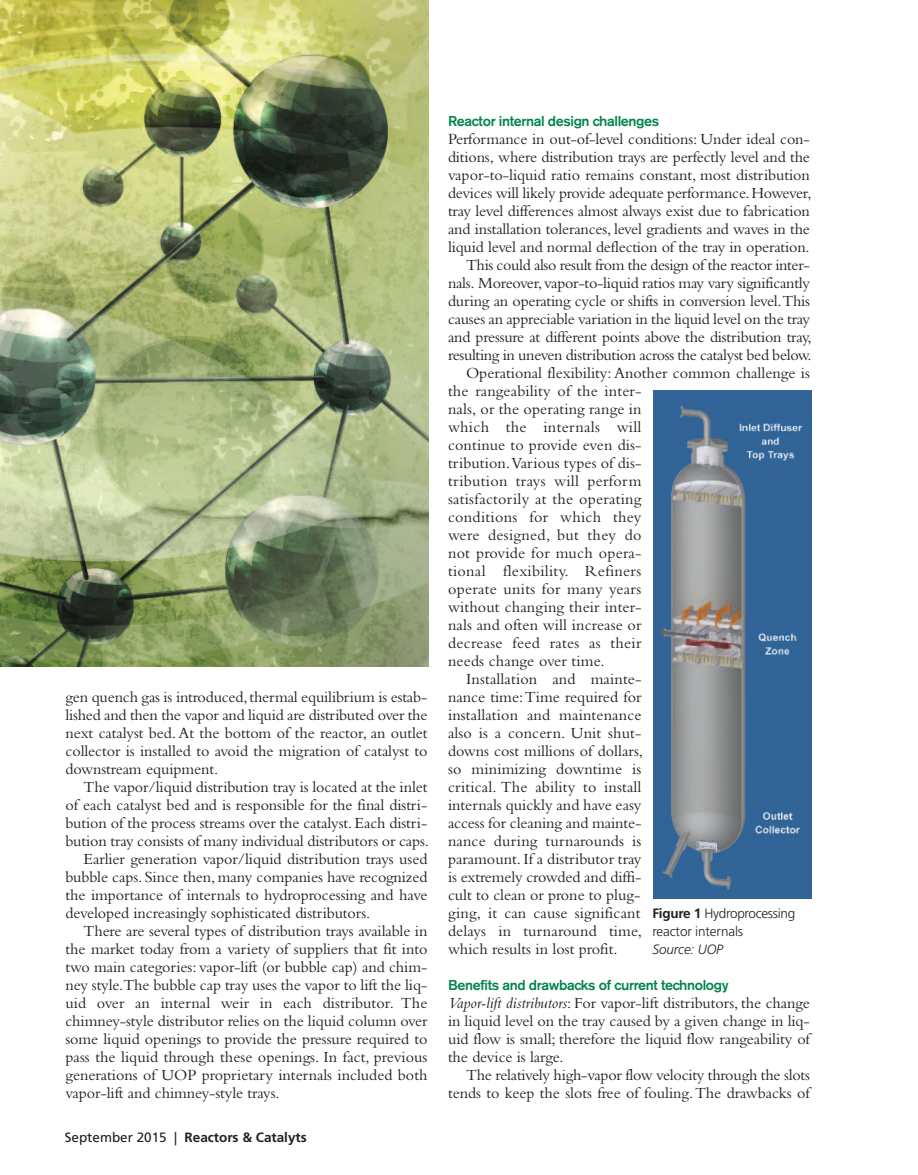
<style>
.page{position:relative;width:918px;height:1175px;background:#fff}
.page>*{position:absolute;margin:0;border:0;box-sizing:border-box;transform-origin:0 0}
.t1{font:16.2px/18px "Bembo";letter-spacing:-.005em;color:#231f20;text-align:justify}
.t2{font:16.2px "Bembo";letter-spacing:.02em;color:#231f20}
.t3{font:16.2px "Bembo";letter-spacing:.015em;color:#231f20}
.t4{font:500 14.25px "Akzidenz Grotesk BE";letter-spacing:-.025em;color:#00854a}
.t5{font:300 13.5px/18px "Frutiger";letter-spacing:-.02em;color:#231f20}
.t6{font:700 13.5px "Frutiger";color:#231f20}
.t7{font:italic 300 13.5px "Frutiger";letter-spacing:-.01em;color:#231f20}
.s1{font-weight:400}
.s2{font-style:italic}
.s3{font-weight:700}
</style>
<div class="page">
<img style="left:0;top:0;width:428px;height:667px">
<img style="left:653px;top:390px;width:159px;height:508px">
<p class="t1" style="left:66px;top:690px;width:363px">gen quench gas is introduced,thermal equilibrium is estab&shy;lished and then the vapor and liquid are distributed over the next catalyst bed. At the bottom of the reactor, an outlet collector is installed to avoid the migration of catalyst to downstream equipment.</p>
<p class="t1" style="left:84px;top:780px;width:345px">The vapor/liquid distribution tray is located at the inlet</p>
<p class="t1" style="left:66px;top:798px;width:363px">of each catalyst bed and is responsible for the final distri-</p>
<p class="t1" style="left:66px;top:816px;width:363px">bution of the process streams over the catalyst.Each distri-</p>
<p class="t1" style="left:66px;top:834px;width:365px">bution tray consists of many individual distributors or caps.</p>
<p class="t1" style="left:84px;top:852px;width:345px">Earlier generation vapor/liquid distribution trays used</p>
<p class="t1" style="left:66px;top:870px;width:363px">bubble caps. Since then, many companies have recognized</p>
<p class="t1" style="left:65px;top:888px;width:363px">the importance of internals to hydroprocessing and have</p>
<p class="t1" style="left:66px;top:906px;width:306px">developed increasingly sophisticated distributors.</p>
<p class="t1" style="left:84px;top:924px;width:345px">There are several types of distribution trays available in</p>
<p class="t1" style="left:66px;top:942px;width:363px">the market today from a variety of suppliers that fit into</p>
<p class="t1" style="left:66px;top:960px;width:363px">two main categories: vapor-lift (or bubble cap) and chim-</p>
<p class="t1" style="left:66px;top:978px;width:363px">ney style.The bubble cap tray uses the vapor to lift the liq-</p>
<p class="t1" style="left:66px;top:996px;width:363px">uid over an internal weir in each distributor. The</p>
<p class="t1" style="left:66px;top:1014px;width:363px">chimney-style distributor relies on the liquid column over</p>
<p class="t1" style="left:66px;top:1032px;width:363px">some liquid openings to provide the pressure required to</p>
<p class="t1" style="left:65px;top:1050px;width:363px">pass the liquid through these openings. In fact, previous</p>
<p class="t1" style="left:65px;top:1068px;width:363px">generations of UOP proprietary internals included both</p>
<p class="t1" style="left:65px;top:1086px;width:216px">vapor-lift and chimney-style trays.</p>
<p class="t6" style="left:65px;top:1131px;width:243px"><span class="s1">September 2015 |</span> Reactors &amp; Catalyts</p>
<p class="t4" style="left:448px;top:116px;width:213px">Reactor internal design challenges</p>
<p class="t1" style="left:448px;top:132px;width:363px">Performance in out-of-level conditions: Under ideal con-</p>
<p class="t1" style="left:448px;top:150px;width:363px">ditions, where distribution trays are perfectly level and the</p>
<p class="t1" style="left:448px;top:168px;width:363px">vapor-to-liquid ratio remains constant, most distribution</p>
<p class="t1" style="left:448px;top:186px;width:365px">devices will likely provide adequate performance.However,</p>
<p class="t1" style="left:448px;top:204px;width:363px">tray level differences almost always exist due to fabrication</p>
<p class="t1" style="left:448px;top:222px;width:363px">and installation tolerances, level gradients and waves in the</p>
<p class="t1" style="left:448px;top:240px;width:363px">liquid level and normal deflection of the tray in operation.</p>
<p class="t1" style="left:466px;top:258px;width:345px">This could also result from the design of the reactor inter-</p>
<p class="t1" style="left:448px;top:276px;width:363px">nals. Moreover,vapor-to-liquid ratios may vary significantly</p>
<p class="t1" style="left:448px;top:294px;width:363px">during an operating cycle or shifts in conversion level.This</p>
<p class="t1" style="left:448px;top:312px;width:363px">causes an appreciable variation in the liquid level on the tray</p>
<p class="t1" style="left:448px;top:330px;width:365px">and pressure at different points above the distribution tray,</p>
<p class="t1" style="left:448px;top:348px;width:365px">resulting in uneven distribution across the catalyst bed below.</p>
<p class="t1" style="left:466px;top:366px;width:345px">Operational flexibility: Another common challenge is</p>
<p class="t1" style="left:448px;top:384px;width:195px">the rangeability of the inter-</p>
<p class="t1" style="left:448px;top:402px;width:195px">nals, or the operating range in</p>
<p class="t2" style="left:448px;top:421px;width:195px">which the internals will</p>
<p class="t1" style="left:448px;top:438px;width:195px">continue to provide even dis-</p>
<p class="t1" style="left:448px;top:456px;width:195px">tribution.Various types of dis-</p>
<p class="t2" style="left:448px;top:475px;width:195px">tribution trays will perform</p>
<p class="t3" style="left:448px;top:493px;width:195px">satisfactorily at the operating</p>
<p class="t2" style="left:448px;top:511px;width:195px">conditions for which they</p>
<p class="t2" style="left:448px;top:529px;width:195px">were designed, but they do</p>
<p class="t3" style="left:448px;top:547px;width:195px">not provide for much opera-</p>
<p class="t2" style="left:448px;top:565px;width:195px">tional flexibility. Refiners</p>
<p class="t2" style="left:448px;top:583px;width:195px">operate units for many years</p>
<p class="t1" style="left:448px;top:600px;width:195px">without changing their inter-</p>
<p class="t1" style="left:448px;top:618px;width:195px">nals and often will increase or</p>
<p class="t2" style="left:448px;top:637px;width:195px">decrease feed rates as their</p>
<p class="t1" style="left:448px;top:654px;width:158px">needs change over time.</p>
<p class="t1" style="left:466px;top:672px;width:177px">Installation and mainte-</p>
<p class="t1" style="left:448px;top:690px;width:195px">nance time:Time required for</p>
<p class="t1" style="left:448px;top:708px;width:195px">installation and maintenance</p>
<p class="t1" style="left:448px;top:726px;width:195px">also is a concern. Unit shut-</p>
<p class="t1" style="left:448px;top:744px;width:197px">downs cost millions of dollars,</p>
<p class="t1" style="left:448px;top:762px;width:195px">so minimizing downtime is</p>
<p class="t1" style="left:448px;top:780px;width:195px">critical. The ability to install</p>
<p class="t1" style="left:448px;top:798px;width:195px">internals quickly and have easy</p>
<p class="t1" style="left:448px;top:816px;width:195px">access for cleaning and mainte-</p>
<p class="t1" style="left:448px;top:834px;width:195px">nance during turnarounds is</p>
<p class="t1" style="left:448px;top:852px;width:195px">paramount.If a distributor tray</p>
<p class="t1" style="left:448px;top:870px;width:195px">is extremely crowded and diffi-</p>
<p class="t1" style="left:448px;top:888px;width:194px">cult to clean or prone to plug-</p>
<p class="t1" style="left:448px;top:906px;width:194px">ging, it can cause significant</p>
<p class="t1" style="left:448px;top:924px;width:196px">delays in turnaround time,</p>
<p class="t1" style="left:448px;top:942px;width:171px">which results in lost profit.</p>
<p class="t4" style="left:448px;top:980px;width:282px">Benefits and drawbacks of current technology</p>
<p class="t1" style="left:448px;top:996px;width:363px"><span class="s2">Vapor-lift distributors</span>: For vapor-lift distributors, the change in liquid level on the tray caused by a given change in liq&shy;uid flow is small; therefore the liquid flow rangeability of the device is large.</p>
<p class="t1" style="left:448px;top:1068px;width:363px;text-align:right">The relatively high-vapor flow velocity through the slots tends to keep the slots free of fouling.The drawbacks of</p>
<p class="t5" style="left:652px;top:905px;width:144px"><span class="s3">Figure 1</span> Hydroprocessing reactor internals</p>
<p class="t7" style="left:652px;top:944px;width:72px">Source: UOP</p>
</div>
